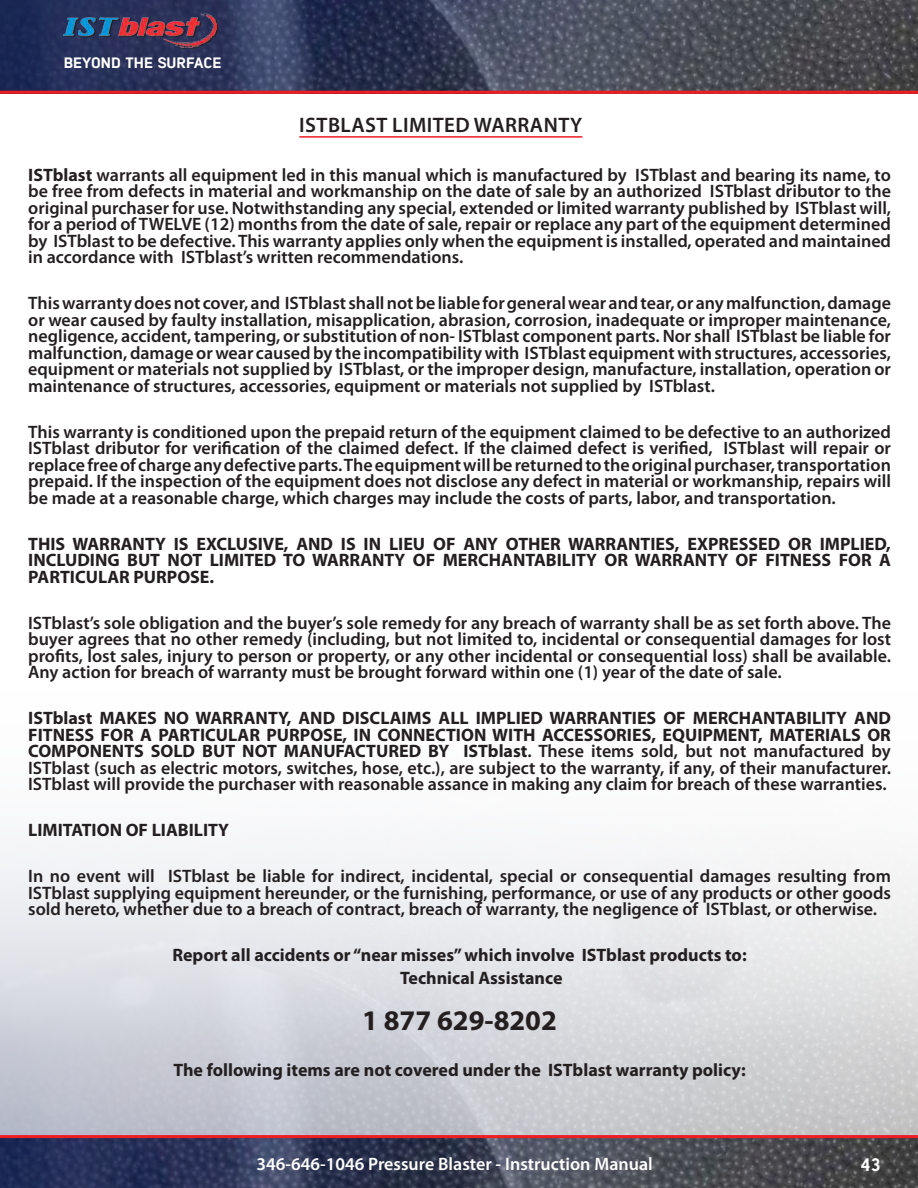
<style>
.page{position:relative;width:918px;height:1188px;background:#fff}
.page>*{position:absolute;margin:0;border:0;box-sizing:border-box;transform-origin:0 0}
.t1{font:700 28.5px "Myriad Pro";color:#231f20}
.Paragraph_TOC{font:600 21px "Myriad Pro";letter-spacing:.02em;color:#231f20}
.t2{font:600 18px/16.5px "Myriad Pro";color:#231f20;text-align:justify}
.t3{font:700 18px/16.5px "Myriad Pro";color:#231f20;text-align:justify}
.t4{font:600 18px "Myriad Pro";color:#fff}
.t5{font:18px "Lintel Regular 6";color:#fff}
.t6{font:15px "Lintel Regular 6";color:#fff;scale:1.05 1}
.s1{font-weight:700}
</style>
<div class="page">
<img style="left:0;top:1138px;width:918px;height:50px">
<img style="left:0;top:0;width:918px;height:91px">
<hr style="left:0;top:91px;width:918px;height:3px;background:#ee1d23">
<div style="left:65px;top:14px;width:153px;height:35px;background:#231f20;opacity:.97"></div>
<img style="left:64px;top:13px;width:153px;height:35px">
<svg style="left:0;top:847px;width:918px;height:288px"></svg>
<hr style="left:0;top:1135px;width:918px;height:3px;background:#ee1d23">
<hr style="left:299px;top:136px;width:283px;height:2px;background:#ee1d23">
<p class="t6" style="left:64px;top:53px;width:152px">BEYOND THE SURFACE</p>
<p class="Paragraph_TOC" style="left:299px;top:112px;width:284px">ISTBLAST LIMITED WARRANTY</p>
<p class="t2" style="left:28px;top:166px;width:864px"><span class="s1">ISTblast</span> warrants all equipment led in this manual which is manufactured by ISTblast and bearing its name, to be free from defects in material and workmanship on the date of sale by an authorized ISTblast dributor to the original purchaser for use. Notwithstanding any special, extended or limited warranty published by ISTblast will, for a period of TWELVE (12) months from the date of sale, repair or replace any part of the equipment determined by ISTblast to be defective. This warranty applies only when the equipment is installed, operated and maintained in accordance with ISTblast’s written recommendations.</p>
<p class="t2" style="left:28px;top:295px;width:864px">This warranty does not cover, and ISTblast shall not be liable for general wear and tear, or any malfunction, damage or wear caused by faulty installation, misapplication, abrasion, corrosion, inadequate or improper maintenance, negligence, accident, tampering, or substitution of non- ISTblast component parts. Nor shall ISTblast be liable for malfunction, damage or wear caused by the incompatibility with ISTblast equipment with structures, accessories, equipment or materials not supplied by ISTblast, or the improper design, manufacture, installation, operation or maintenance of structures, accessories, equipment or materials not supplied by ISTblast.</p>
<p class="t2" style="left:28px;top:423px;width:864px">This warranty is conditioned upon the prepaid return of the equipment claimed to be defective to an authorized ISTblast dributor for verification of the claimed defect. If the claimed defect is verified, ISTblast will repair or replace free of charge any defective parts. The equipment will be returned to the original purchaser, transportation prepaid. If the inspection of the equipment does not disclose any defect in material or workmanship, repairs will be made at a reasonable charge, which charges may include the costs of parts, labor, and transportation.</p>
<p class="t3" style="left:28px;top:535px;width:864px">THIS WARRANTY IS EXCLUSIVE, AND IS IN LIEU OF ANY OTHER WARRANTIES, EXPRESSED OR IMPLIED, INCLUDING BUT NOT LIMITED TO WARRANTY OF MERCHANTABILITY OR WARRANTY OF FITNESS FOR A PARTICULAR PURPOSE.</p>
<p class="t2" style="left:28px;top:614px;width:864px">ISTblast’s sole obligation and the buyer’s sole remedy for any breach of warranty shall be as set forth above. The buyer agrees that no other remedy (including, but not limited to, incidental or consequential damages for lost profits, lost sales, injury to person or property, or any other incidental or consequential loss) shall be available.<br>Any action for breach of warranty must be brought forward within one (1) year of the date of sale.</p>
<p class="t2" style="left:28px;top:710px;width:864px"><span class="s1">ISTblast MAKES NO WARRANTY, AND DISCLAIMS ALL IMPLIED WARRANTIES OF MERCHANTABILITY AND FITNESS FOR A PARTICULAR PURPOSE, IN CONNECTION WITH ACCESSORIES, EQUIPMENT, MATERIALS OR COMPONENTS SOLD BUT NOT MANUFACTURED BY ISTblast</span>. These items sold, but not manufactured by ISTblast (such as electric motors, switches, hose, etc.), are subject to the warranty, if any, of their manufacturer.<br>ISTblast will provide the purchaser with reasonable assance in making any claim for breach of these warranties.</p>
<p class="t3" style="left:28px;top:821px;width:202px">LIMITATION OF LIABILITY</p>
<p class="t2" style="left:28px;top:867px;width:864px">In no event will ISTblast be liable for indirect, incidental, special or consequential damages resulting from ISTblast supplying equipment hereunder, or the furnishing, performance, or use of any products or other goods sold hereto, whether due to a breach of contract, breach of warranty, the negligence of ISTblast, or otherwise.</p>
<p class="t3" style="left:172px;top:946px;width:576px">Report all accidents or “near misses” which involve ISTblast products to:</p>
<p class="t3" style="left:400px;top:969px;width:164px">Technical Assistance</p>
<p class="t1" style="left:362px;top:1002px;width:196px">1 877 629-8202</p>
<p class="t3" style="left:173px;top:1061px;width:574px">The following items are not covered under the ISTblast warranty policy:</p>
<p class="t4" style="left:256px;top:1153px;width:398px">346-646-1046 Pressure Blaster - Instruction Manual</p>
<p class="t5" style="left:861px;top:1152px;width:21px">43</p>
</div>
